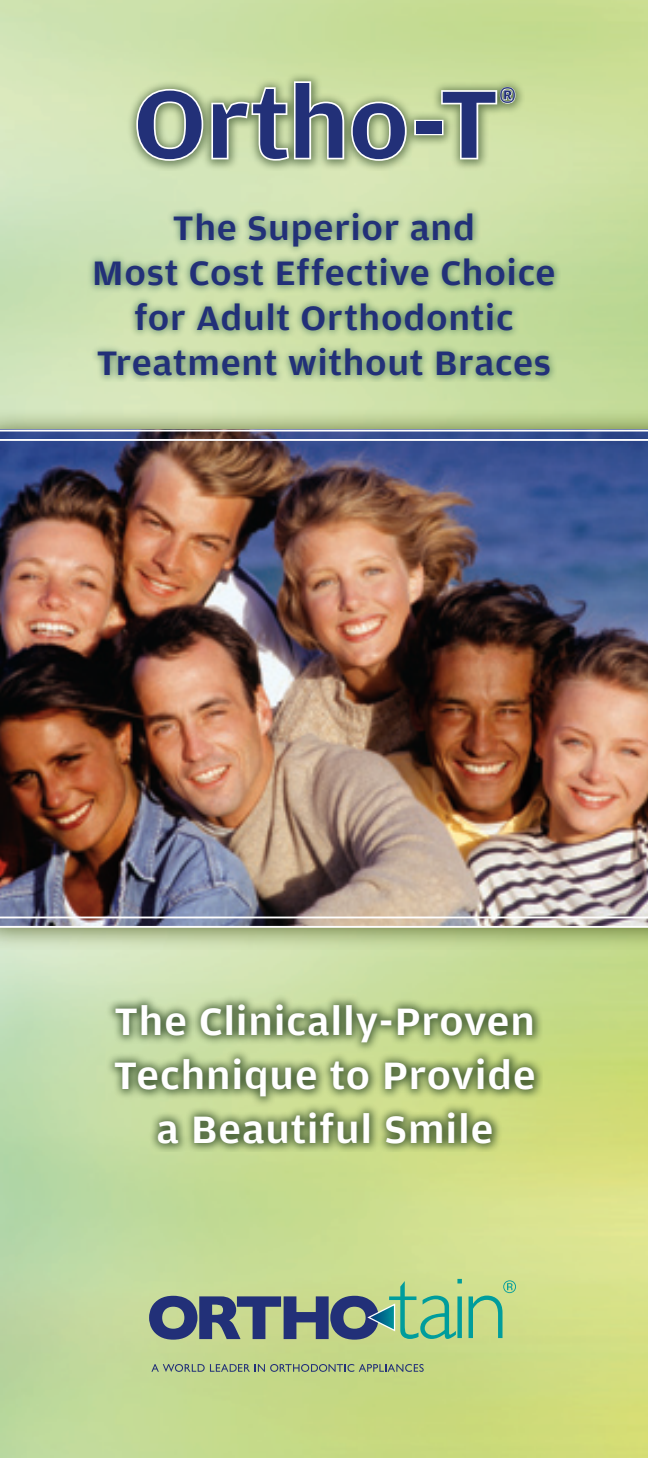
<style>
.page{position:relative;width:648px;height:1458px;background:#fff}
.page>*{position:absolute;margin:0;border:0;box-sizing:border-box;transform-origin:0 0}
.t1{font:500 101.25px "Amplitude Wide";color:#223078}
.main_body{font:500 40.5px/54px "Amplitude Wide";letter-spacing:.02em;color:#fff;text-align:center}
.t2{font:500 36px/45px "Amplitude Wide";letter-spacing:.02em;color:#223078;text-align:center}
.t3{font:500 31.5px "Amplitude Wide";color:#223078}
</style>
<div class="page">
<div style="left:124px;top:69px;width:400px;height:101px;background:#284320;opacity:.6"></div>
<svg style="left:135px;top:80px;width:273px;height:83px"></svg>
<div style="left:414px;top:120px;width:30px;height:15px;border:3px solid #fff"></div>
<svg style="left:439px;top:86px;width:77px;height:75px"></svg>
<div style="left:85px;top:202px;width:475px;height:180px;background:#003e31;opacity:.5"></div>
<div style="left:103px;top:992px;width:440px;height:160px;background:#284320;opacity:.75"></div>
<svg style="left:151px;top:1364px;width:273px;height:8px"></svg>
<svg style="left:149px;top:1279px;width:367px;height:61px"></svg>
<div style="left:0;top:406px;width:648px;height:544px;background:#374606;opacity:.75"></div>
<img style="left:0;top:429px;width:648px;height:500px">
<img style="left:0;top:439px;width:648px;height:479px">
<p class="t1" style="left:134px;top:68px;width:367px">Ortho-T</p>
<p class="t3" style="left:499px;top:80px;width:18px">®</p>
<p class="t2" style="left:92px;top:206px;width:465px">The Superior and<br>M ost Cost Effective Choice for Adult Orthodontic<br>Treatment without Braces</p>
<p class="main_body" style="left:114px;top:995px;width:423px">The Clinically-Proven<br>Technique to Provide a Beautiful Smile</p>
</div>
